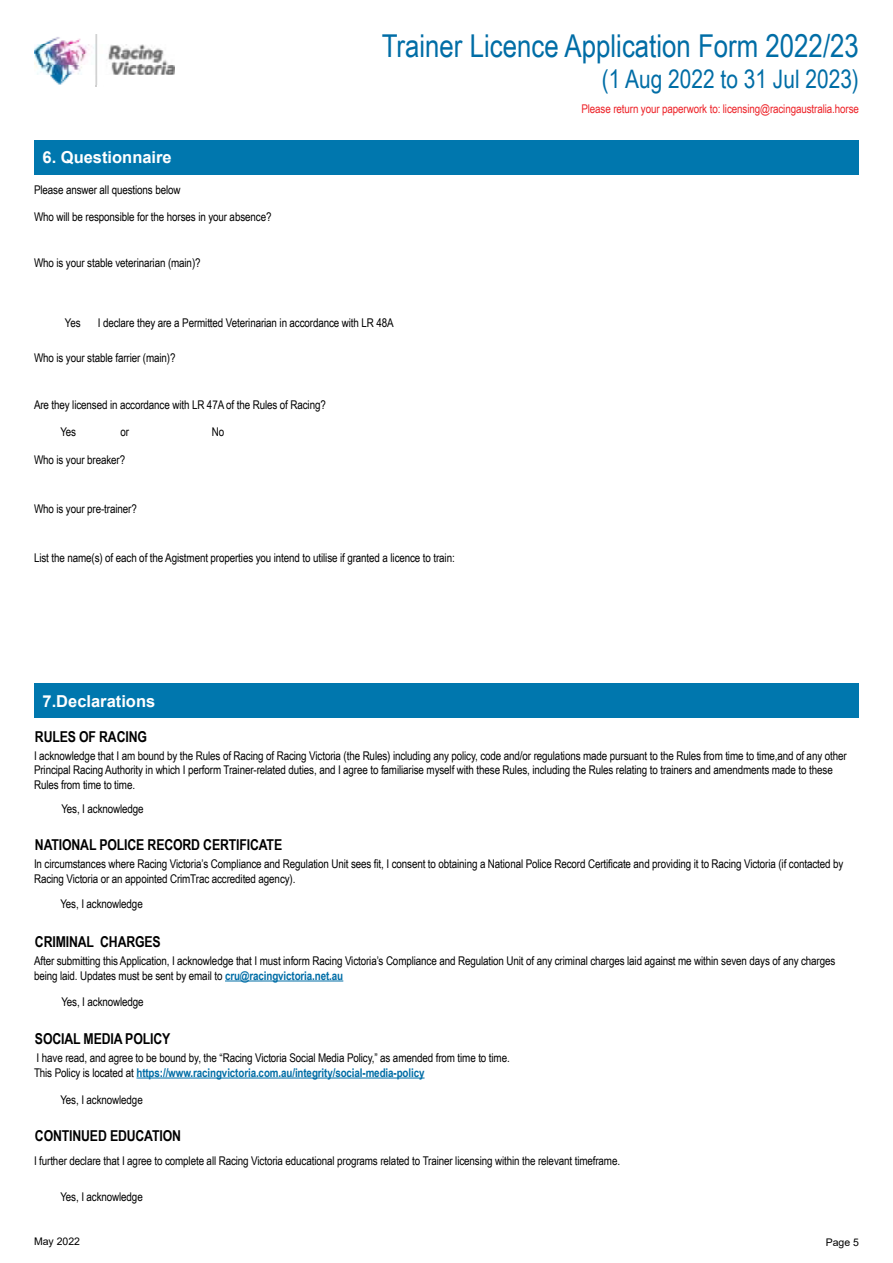
<style>
.page{position:relative;width:893px;height:1263px;background:#fff}
.page>*{position:absolute;margin:0;border:0;box-sizing:border-box;transform-origin:0 0}
.t1{font:31.5px "Arial Narrow";color:#006da6}
.t2{font:25.5px "Arial Narrow";color:#006da6}
.t3{font:700 16.5px "Arial";color:#fff}
.t4{font:700 15px "Arial Narrow";letter-spacing:-.01em;color:#000}
.t5{font:12px/15px "Arial Narrow";letter-spacing:-.01em;color:#000}
.t6{font:12px "Arial Narrow";letter-spacing:-.01em;color:#ed2127}
.t7{font:10.5px "Arial";color:#000}
.s1{font-weight:700;color:#006da6}
</style>
<div class="page">
<img style="left:34px;top:34px;width:140px;height:53px">
<div style="left:34px;top:140px;width:825px;height:34px;background:#0077ae"></div>
<div style="left:34px;top:684px;width:825px;height:34px;background:#0077ae"></div>
<hr style="left:136px;top:1077px;width:289px;height:1px;background:#006da6">
<hr style="left:225px;top:980px;width:118px;height:1px;background:#006da6">
<h3 class="t3" style="left:43px;top:146px;width:131px">6. Questionnaire</h3>
<p class="t5" style="left:34px;top:176px;width:239px;line-height:26.2px">Please answer all questions below<br>Who will be responsible for the horses in your absence?</p>
<p class="t5" style="left:34px;top:255px;width:168px">Who is your stable veterinarian (main)?</p>
<h1 class="t1" style="left:382px;top:23px;width:479px">Trainer Licence Application Form 2022/23</h1>
<h2 class="t2" style="left:602px;top:61px;width:258px">(1 Aug 2022 to 31 Jul 2023)</h2>
<p class="t6" style="left:581px;top:100px;width:279px">Please return your paperwork to: licensing@racingaustralia.horse</p>
<p class="t5" style="left:65px;top:314px;width:17px">Yes</p>
<p class="t5" style="left:98px;top:314px;width:297px">I declare they are a Permitted Veterinarian in accordance with LR 48A</p>
<p class="t5" style="left:34px;top:350px;width:143px">Who is your stable farrier (main)?</p>
<p class="t5" style="left:34px;top:396px;width:293px">Are they licensed in accordance with LR 47A of the Rules of Racing?</p>
<p class="t5" style="left:60px;top:424px;width:17px">Yes</p>
<p class="t5" style="left:120px;top:424px;width:10px">or</p>
<p class="t5" style="left:212px;top:424px;width:14px">No</p>
<p class="t5" style="left:34px;top:451px;width:93px">Who is your breaker?</p>
<p class="t5" style="left:34px;top:501px;width:104px">Who is your pre-trainer?</p>
<p class="t5" style="left:34px;top:550px;width:422px">List the name(s) of each of the Agistment properties you intend to utilise if granted a licence to train:</p>
<h3 class="t3" style="left:43px;top:689px;width:114px">7.Declarations</h3>
<p class="t4" style="left:35px;top:725px;width:114px">RULES OF RACING</p>
<p class="t5" style="left:34px;top:748px;width:814px;line-height:14.4px">I acknowledge that I am bound by the Rules of Racing of Racing Victoria (the Rules) including any policy, code and/or regulations made pursuant to the Rules from time to time,and of any other<br>Principal Racing Authority in which I perform Trainer-related duties, and I agree to familiarise myself with these Rules, including the Rules relating to trainers and amendments made to these<br>Rules from time to time.</p>
<p class="t5" style="left:61px;top:800px;width:84px">Yes, I acknowledge</p>
<p class="t4" style="left:35px;top:833px;width:249px">NATIONAL POLICE RECORD CERTIFICATE</p>
<p class="t5" style="left:34px;top:855px;width:811px">In circumstances where Racing Victoria’s Compliance and Regulation Unit sees fit, I consent to obtaining a National Police Record Certificate and providing it to Racing Victoria (if contacted by<br>Racing Victoria or an appointed CrimTrac accredited agency).</p>
<p class="t5" style="left:60px;top:896px;width:84px">Yes, I acknowledge</p>
<p class="t4" style="left:35px;top:930px;width:127px">CRIMINAL CHARGES</p>
<p class="t5" style="left:34px;top:952px;width:803px">After submitting this Application, I acknowledge that I must inform Racing Victoria’s Compliance and Regulation Unit of any criminal charges laid against me within seven days of any charges being laid. Updates must be sent by email to <span class="s1">cru@racingvictoria.net.au</span></p>
<p class="t5" style="left:61px;top:994px;width:84px">Yes, I acknowledge</p>
<p class="t4" style="left:35px;top:1027px;width:137px">SOCIAL MEDIA POLICY</p>
<p class="t5" style="left:34px;top:1049px;width:477px">I have read, and agree to be bound by, the “Racing Victoria Social Media Policy,” as amended from time to time.<br>This Policy is located at <span class="s1">https://www.racingvictoria.com.au/integrity/social-media-policy</span></p>
<p class="t5" style="left:60px;top:1091px;width:84px">Yes, I acknowledge</p>
<p class="t4" style="left:35px;top:1124px;width:148px">CONTINUED EDUCATION</p>
<p class="t5" style="left:34px;top:1153px;width:588px">I further declare that I agree to complete all Racing Victoria educational programs related to Trainer licensing within the relevant timeframe.</p>
<p class="t5" style="left:60px;top:1189px;width:84px">Yes, I acknowledge</p>
<p class="t7" style="left:34px;top:1234px;width:48px">May 2022</p>
<p class="t7" style="left:826px;top:1235px;width:35px">Page 5</p>
</div>
